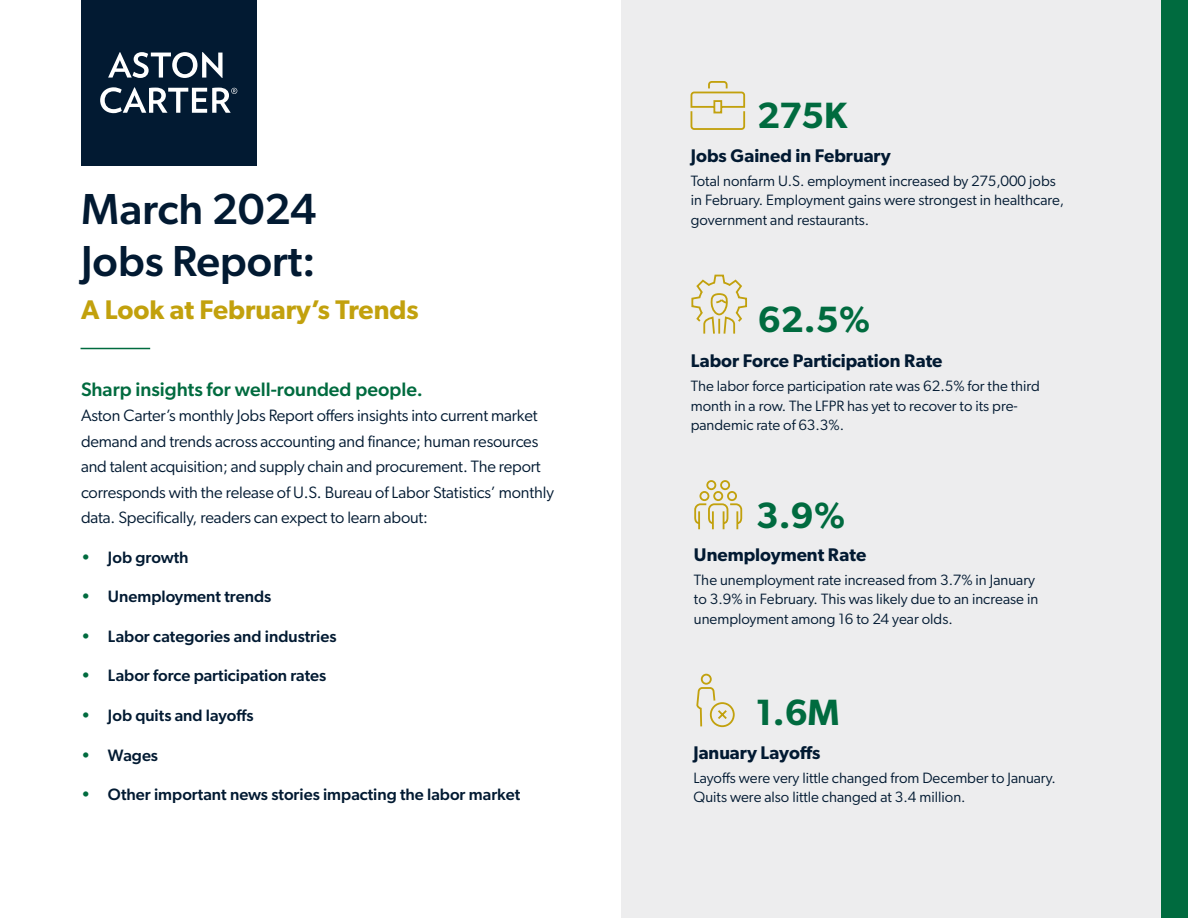
<style>
.page{position:relative;width:1188px;height:918px;background:#fff}
.page>*{position:absolute;margin:0;border:0;box-sizing:border-box;transform-origin:0 0}
.t1{font:500 43.5px/52.2px "Gibson";color:#021a32}
.t2{font:600 36.75px "Gibson";color:#006b3f}
.t3{font:600 27px "Gibson";color:#c2a10d}
.t4{font:500 19.5px "Gibson";color:#006b3f}
.t5{font:600 18.3px "Gibson";color:#021a32}
.t6{font:16.5px/25.5px "Gibson";letter-spacing:-.01em;color:#021a32}
.t7{font:500 16.5px "Gibson";color:#021a32}
.t8{font:15px/19.5px "Gibson";color:#021a32}
.s1{color:#006b3f}
</style>
<div class="page">
<div style="left:621px;top:0;width:567px;height:918px;background:#ededee"></div>
<hr style="left:81px;top:348px;width:69px;height:1px;background:#006b3f">
<div style="left:1161px;top:0;width:27px;height:918px;background:#006b3f"></div>
<svg style="left:694px;top:480px;width:49px;height:50px"></svg>
<svg style="left:696px;top:673px;width:39px;height:55px"></svg>
<svg style="left:690px;top:81px;width:56px;height:49px"></svg>
<svg style="left:691px;top:274px;width:56px;height:60px"></svg>
<div style="left:81px;top:0;width:175px;height:165px;background:#021a32"></div>
<svg style="left:108px;top:52px;width:115px;height:26px"></svg>
<svg style="left:100px;top:87px;width:137px;height:26px"></svg>
<h1 class="t1" style="left:81px;top:182px;width:237px">March 2024<br>Jobs Report:</h1>
<h3 class="t3" style="left:81px;top:294px;width:339px">A Look at February’s Trends</h3>
<h3 class="t4" style="left:81px;top:377px;width:343px">Sharp insights for well-rounded people.</h3>
<p class="t6" style="left:81px;top:402px;width:474px">Aston Carter’s monthly Jobs Report offers insights into current market demand and trends across accounting and finance; human resources and talent acquisition; and supply chain and procurement. The report corresponds with the release of U.S. Bureau of Labor Statistics’ monthly data. Specifically, readers can expect to learn about:</p>
<p class="t7" style="left:81px;top:547px;width:109px"><span class="s1">•</span> Job growth</p>
<p class="t7" style="left:81px;top:587px;width:192px"><span class="s1">•</span> Unemployment trends</p>
<p class="t7" style="left:81px;top:626px;width:257px"><span class="s1">•</span> Labor categories and industries</p>
<p class="t7" style="left:81px;top:666px;width:247px"><span class="s1">•</span> Labor force participation rates</p>
<p class="t7" style="left:81px;top:705px;width:174px"><span class="s1">•</span> Job quits and layoffs</p>
<p class="t7" style="left:81px;top:745px;width:79px"><span class="s1">•</span> Wages</p>
<p class="t7" style="left:81px;top:785px;width:441px"><span class="s1">•</span> Other important news stories impacting the labor market</p>
<h2 class="t2" style="left:757px;top:94px;width:92px">275K</h2>
<p class="t5" style="left:691px;top:144px;width:201px">Jobs Gained in February</p>
<p class="t8" style="left:691px;top:170px;width:375px">Total nonfarm U.S. employment increased by 275,000 jobs in February. Employment gains were strongest in healthcare, government and restaurants.</p>
<h2 class="t2" style="left:758px;top:297px;width:114px">62.5%</h2>
<p class="t5" style="left:691px;top:350px;width:253px">Labor Force Participation Rate</p>
<p class="t8" style="left:691px;top:376px;width:351px">The labor force participation rate was 62.5% for the third month in a row. The LFPR has yet to recover to its pre&shy;pandemic rate of 63.3%.</p>
<h2 class="t2" style="left:756px;top:493px;width:91px">3.9%</h2>
<p class="t5" style="left:694px;top:543px;width:174px">Unemployment Rate</p>
<p class="t8" style="left:694px;top:570px;width:346px">The unemployment rate increased from 3.7% in January to 3.9% in February. This was likely due to an increase in unemployment among 16 to 24 year olds.</p>
<h2 class="t2" style="left:756px;top:690px;width:86px">1.6M</h2>
<p class="t5" style="left:693px;top:741px;width:128px">January Layoffs</p>
<p class="t8" style="left:693px;top:768px;width:364px">Layoffs were very little changed from December to January.<br>Quits were also little changed at 3.4 million.</p>
</div>
